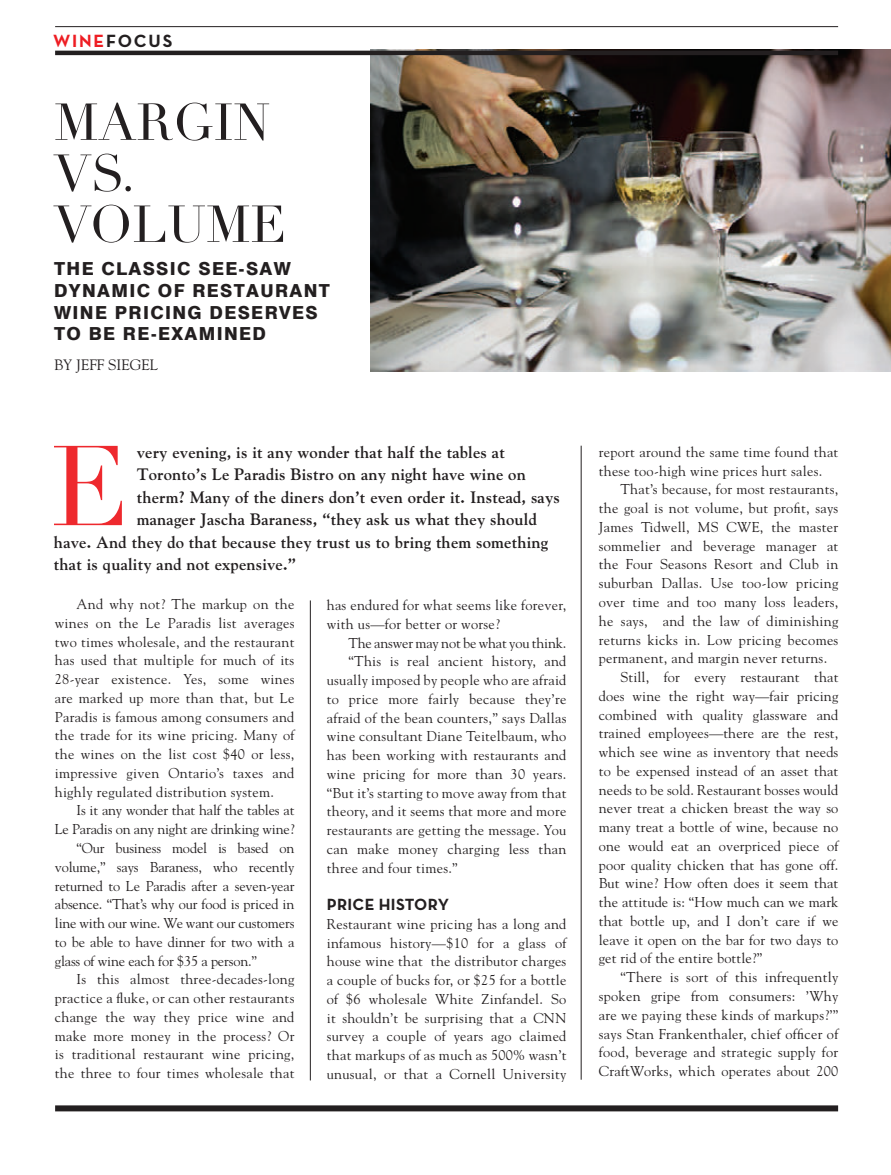
<style>
.page{position:relative;width:891px;height:1175px;background:#fff}
.page>*{position:absolute;margin:0;border:0;box-sizing:border-box;transform-origin:0 0}
.Body_copy_-_justifie{font:111.3px "Didot";color:#ee292e}
.Column_-_Headline{font:51px/51px "Didot";color:#231f20}
.Column_-_Subhead{font:800 18px/21.6px "Swiss 721 BT";letter-spacing:.075em;color:#231f20}
.t1{font:700 18px "Neutra Text";letter-spacing:.1em;color:#231f20}
.Body_copy_-_justifie-2{font:700 16.5px "Goudy";letter-spacing:.01em;color:#231f20}
.Body_copy_-_justifie-3{font:700 16.5px "Neutra Text";letter-spacing:.02em;color:#231f20}
.Column_author{font:15px "Goudy";color:#231f20}
.Body_copy_-_justifie-4{font:14.25px/18.8px "Goudy";letter-spacing:.02em;color:#231f20;text-align:justify}
.Body_copy_-_justifie-5{font:14.25px/18.8px "Goudy";letter-spacing:-.01em;color:#231f20;text-align:right}
.s1{color:#ee1d23}
</style>
<div class="page">
<div style="left:55px;top:1105px;width:783px;height:6px;background:#231f20"></div>
<hr style="left:310px;top:600px;width:1px;height:480px;background:#231f20">
<hr style="left:581px;top:446px;width:1px;height:633px;background:#231f20">
<img style="left:371px;top:50px;width:520px;height:321px">
<hr style="left:55px;top:51px;width:783px;height:4px;background:#231f20">
<hr style="left:55px;top:26px;width:783px;height:1px;background:#231f20">
<p class="t1" style="left:53px;top:30px;width:121px"><span class="s1">WINE</span>FOCUS</p>
<p class="Column_-_Headline" style="left:54px;top:98px;width:218px">MARGIN</p>
<p class="Column_-_Headline" style="left:54px;top:149px;width:234px">VS.<br>VOLUME</p>
<p class="Column_-_Subhead" style="left:54px;top:258px;width:277px">THE CLASSIC SEE-SAW<br>DYNAMIC OF RESTAURANT<br>WINE PRICING DESERVES<br>TO BE RE-EXAMINED</p>
<p class="Column_author" style="left:54px;top:356px;width:106px">BY JEFF SIEGEL</p>
<p class="Body_copy_-_justifie" style="left:51px;top:420px;width:80px">E</p>
<p class="Body_copy_-_justifie-2" style="left:137px;top:442px;width:370px">very evening, is it any wonder that half the tables at</p>
<p class="Body_copy_-_justifie-2" style="left:137px;top:464px;width:391px">Toronto’s Le Paradis Bistro on any night have wine on</p>
<p class="Body_copy_-_justifie-2" style="left:137px;top:487px;width:425px">therm? Many of the diners don’t even order it. Instead, says</p>
<p class="Body_copy_-_justifie-2" style="left:137px;top:509px;width:402px">manager Jascha Baraness, “they ask us what they should</p>
<p class="Body_copy_-_justifie-2" style="left:54px;top:532px;width:496px">have. And they do that because they trust us to bring them something</p>
<p class="Body_copy_-_justifie-2" style="left:54px;top:554px;width:244px">that is quality and not expensive.”</p>
<p class="Body_copy_-_justifie-4" style="left:55px;top:594px;width:241px;text-indent:22px">And why not? The markup on the wines on the Le Paradis list averages two times wholesale, and the restaurant has used that multiple for much of its 28-year existence. Yes, some wines are marked up more than that, but Le Paradis is famous among consumers and the trade for its wine pricing. Many of the wines on the list cost $40 or less, impressive given Ontario’s taxes and highly regulated distribution system.</p>
<p class="Body_copy_-_justifie-5" style="left:55px;top:800px;width:241px">Is it any wonder that half the tables at<br>Le Paradis on any night are drinking wine?</p>
<p class="Body_copy_-_justifie-4" style="left:55px;top:838px;width:241px;text-indent:22px">“Our business model is based on volume,” says Baraness, who recently returned to Le Paradis after a seven-year absence. “That’s why our food is priced in line with our wine. We want our customers to be able to have dinner for two with a glass of wine each for $35 a person.”</p>
<p class="Body_copy_-_justifie-4" style="left:55px;top:969px;width:241px;text-indent:22px">Is this almost three-decades-long practice a fluke, or can other restaurants change the way they price wine and make more money in the process? Or is traditional restaurant wine pricing, the three to four times wholesale that</p>
<p class="Body_copy_-_justifie-4" style="left:327px;top:595px;width:241px">has endured for what seems like forever, with us—for better or worse?</p>
<p class="Body_copy_-_justifie-5" style="left:348px;top:633px;width:219px">The answer may not be what you think.</p>
<p class="Body_copy_-_justifie-4" style="left:327px;top:651px;width:241px;text-indent:22px">“This is real ancient history, and usually imposed by people who are afraid to price more fairly because they’re afraid of the bean counters,” says Dallas wine consultant Diane Teitelbaum, who has been working with restaurants and wine pricing for more than 30 years. “But it’s starting to move away from that theory, and it seems that more and more restaurants are getting the message. You can make money charging less than three and four times.”</p>
<p class="Body_copy_-_justifie-3" style="left:327px;top:894px;width:124px">PRICE HISTORY</p>
<p class="Body_copy_-_justifie-4" style="left:327px;top:914px;width:241px">Restaurant wine pricing has a long and infamous history—$10 for a glass of house wine that the distributor charges a couple of bucks for, or $25 for a bottle of $6 wholesale White Zinfandel. So it shouldn’t be surprising that a CNN survey a couple of years ago claimed that markups of as much as 500% wasn’t unusual, or that a Cornell University</p>
<p class="Body_copy_-_justifie-4" style="left:599px;top:442px;width:241px">report around the same time found that these too-high wine prices hurt sales.</p>
<p class="Body_copy_-_justifie-4" style="left:599px;top:479px;width:241px;text-indent:22px">That’s because, for most restaurants, the goal is not volume, but profit, says James Tidwell, MS CWE, the master sommelier and beverage manager at the Four Seasons Resort and Club in suburban Dallas. Use too-low pricing over time and too many loss leaders, he says, and the law of diminishing returns kicks in. Low pricing becomes permanent, and margin never returns.</p>
<p class="Body_copy_-_justifie-4" style="left:599px;top:667px;width:241px;text-indent:22px">Still, for every restaurant that does wine the right way—fair pricing combined with quality glassware and trained employees—there are the rest, which see wine as inventory that needs to be expensed instead of an asset that needs to be sold. Restaurant bosses would never treat a chicken breast the way so many treat a bottle of wine, because no one would eat an overpriced piece of poor quality chicken that has gone off.<br>But wine? How often does it seem that the attitude is: “How much can we mark that bottle up, and I don’t care if we leave it open on the bar for two days to get rid of the entire bottle?”</p>
<p class="Body_copy_-_justifie-4" style="left:599px;top:967px;width:241px;text-indent:22px">“There is sort of this infrequently spoken gripe from consumers: ’Why are we paying these kinds of markups?’” says Stan Frankenthaler, chief officer of food, beverage and strategic supply for CraftWorks, which operates about 200</p>
</div>
